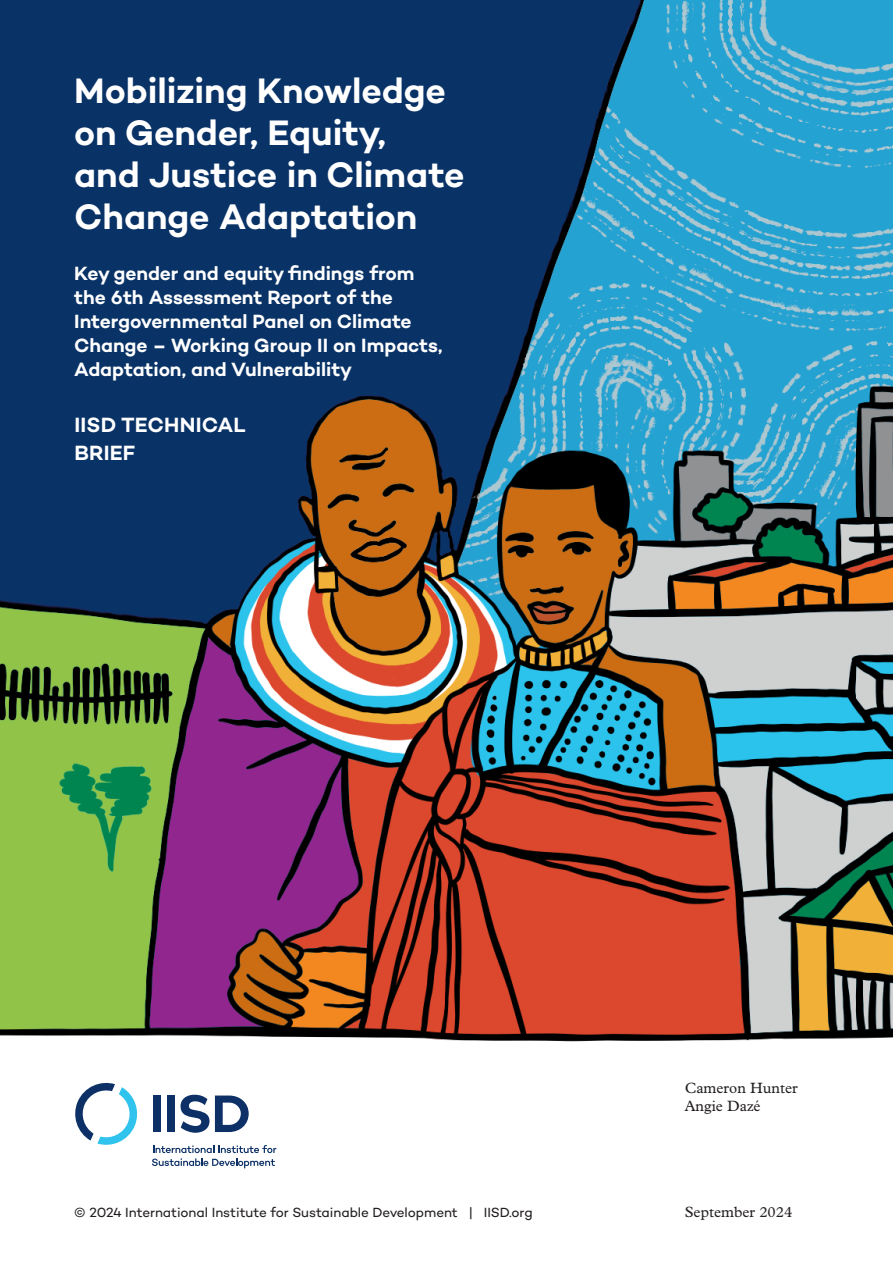
<style>
.page{position:relative;width:893px;height:1263px;background:#fff}
.page>*{position:absolute;margin:0;border:0;box-sizing:border-box;transform-origin:0 0}
.Cover_H1__title{font:600 36px/42px "Campton";letter-spacing:-.005em;color:#fff}
.Cover_H3{font:600 21px/28.5px "Campton";letter-spacing:.01em;color:#fff}
.Cover_H2__subtitle{font:600 19.5px/24px "Campton";letter-spacing:-.005em;color:#fff}
.Authors_Date{font:15px/18px "Plantin MT Pro";color:#231f20}
.Running_header{font:13.5px "Campton";letter-spacing:-.005em;color:#231f20}
</style>
<div class="page">
<img style="left:0;top:0;width:893px;height:1169px">
<svg style="left:74px;top:1082px;width:67px;height:66px"></svg>
<svg style="left:152px;top:1145px;width:124px;height:23px"></svg>
<svg style="left:181px;top:1095px;width:28px;height:38px"></svg>
<div style="left:153px;top:1095px;width:7px;height:37px;background:#0d3166"></div>
<div style="left:167px;top:1095px;width:8px;height:37px;background:#0d3166"></div>
<svg style="left:215px;top:1095px;width:34px;height:37px"></svg>
<p class="Cover_H1__title" style="left:74px;top:69px;width:392px">Mobilizing Knowledge on Gender, Equity,<br>and Justice in Climate<br>Change Adaptation</p>
<p class="Cover_H2__subtitle" style="left:74px;top:261px;width:370px">Key gender and equity findings from the 6th Assessment Report of the Intergovernmental Panel on Climate Change – Working Group II on Impacts, Adaptation, and Vulnerability</p>
<p class="Cover_H3" style="left:74px;top:410px;width:173px">IISD TECHNICAL<br>BRIEF</p>
<p class="Authors_Date" style="left:685px;top:1079px;width:115px">Cameron Hunter<br>Angie Dazé</p>
<p class="Running_header" style="left:74px;top:1204px;width:460px">© 2024 International Institute for Sustainable Development | IISD.org</p>
<p class="Authors_Date" style="left:685px;top:1203px;width:109px">September 2024</p>
</div>
